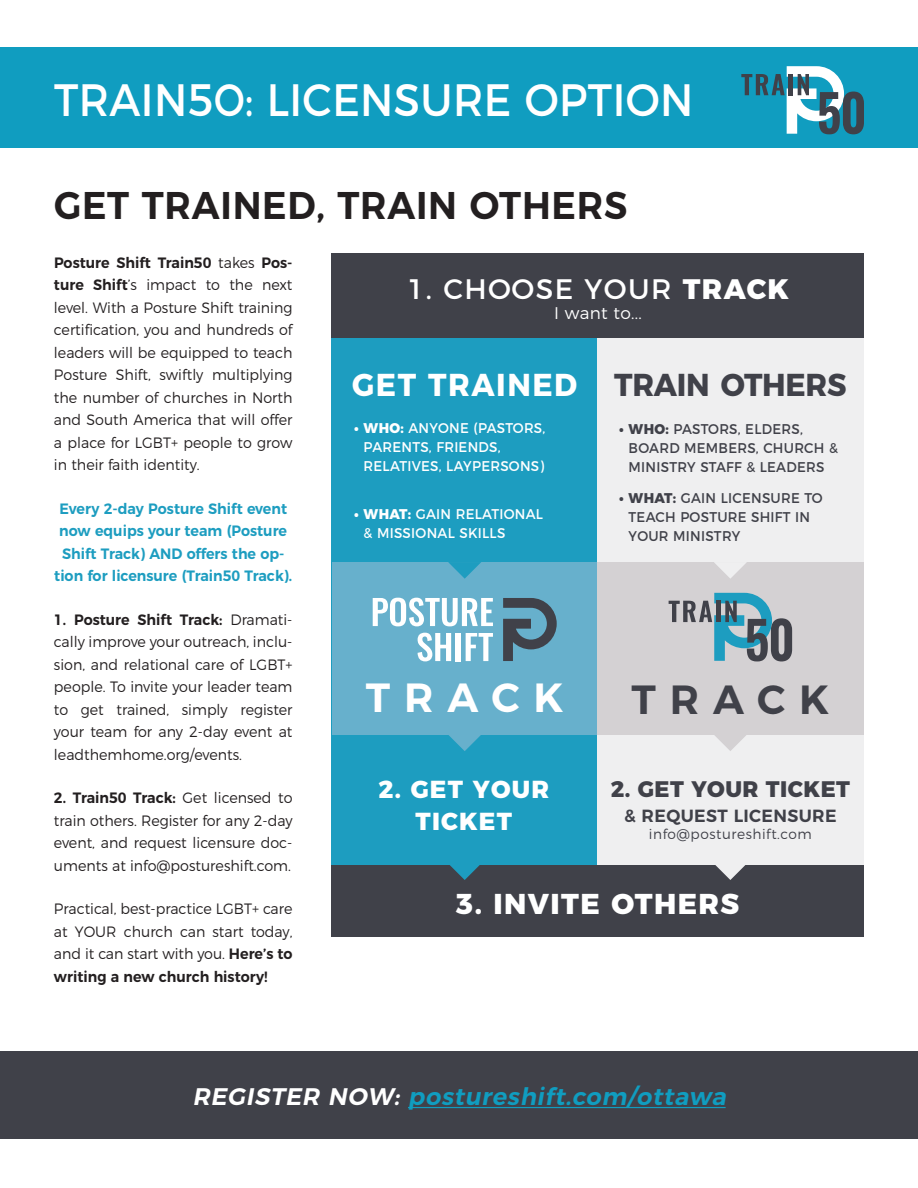
<style>
.page{position:relative;width:918px;height:1188px;background:#fff}
.page>*{position:absolute;margin:0;border:0;box-sizing:border-box;transform-origin:0 0}
.t1{font:45.3px "Montserrat";letter-spacing:.01em;color:#fff;scale:.93 1}
.t2{font:600 40.8px "Montserrat";letter-spacing:.34em;color:#fff}
.t3{font:600 40.8px "Montserrat";letter-spacing:.34em;color:#404149}
.t4{font:600 38.55px "Montserrat";letter-spacing:.02em;color:#231f20;scale:.95 1}
.t5{font:700 31.65px "Montserrat";letter-spacing:-.01em;color:#404149;scale:.95 1}
.t6{font:700 31.65px "Montserrat";letter-spacing:.05em;color:#fff;scale:.95 1}
.t7{font:800 28.65px "Montserrat";letter-spacing:.05em;color:#fff}
.t8{font:28.2px "Montserrat";letter-spacing:.05em;color:#fff}
.t9{font:800 24.6px/31.8px "Montserrat";letter-spacing:.05em;color:#fff;text-align:center}
.t10{font:italic 600 24px "Montserrat";color:#109dc0}
.t11{font:800 22.5px "Montserrat";letter-spacing:.02em;color:#404149}
.t12{font:600 17.7px "Montserrat";letter-spacing:.02em;color:#404149}
.t13{font:300 16.95px "Montserrat";letter-spacing:.015em;color:#fff}
.t14{font:300 15px/22.5px "Montserrat";color:#231f20;text-align:justify;scale:.95 1}
.t15{font:600 15px/22.5px "Montserrat";color:#1d9dc0;text-align:center;scale:.95 1}
.t16{font:14.1px/18.8px "Montserrat";letter-spacing:.02em;color:#404149;scale:.95 1}
.t17{font:14.1px/18.8px "Montserrat";letter-spacing:.02em;color:#fff;scale:.95 1}
.t18{font:300 13.95px "Montserrat";letter-spacing:.04em;color:#404149}
.s1{font-weight:600}
.s2{font-weight:800}
.s3{color:#fff}
</style>
<div class="page">
<div style="left:0;top:47px;width:918px;height:101px;background:#109dc0"></div>
<div style="left:0;top:1052px;width:918px;height:87px;background:#404149"></div>
<hr style="left:408px;top:1107px;width:318px;height:1px;background:#109dc0">
<div style="left:332px;top:338px;width:265px;height:588px;background:#1d9dc0"></div>
<div style="left:597px;top:338px;width:267px;height:588px;background:#efeff0"></div>
<div style="left:331px;top:253px;width:533px;height:85px;background:#404149"></div>
<div style="left:597px;top:563px;width:267px;height:172px;background:#d4d1d3"></div>
<div style="left:332px;top:563px;width:265px;height:172px;background:#67b0cc"></div>
<svg style="left:373px;top:598px;width:120px;height:28px"></svg>
<svg style="left:418px;top:633px;width:33px;height:28px"></svg>
<div style="left:456px;top:633px;width:5px;height:28px;background:#fff"></div>
<svg style="left:466px;top:633px;width:27px;height:28px"></svg>
<svg style="left:503px;top:598px;width:54px;height:63px"></svg>
<svg style="left:669px;top:593px;width:123px;height:68px"></svg>
<svg style="left:449px;top:735px;width:32px;height:16px"></svg>
<svg style="left:714px;top:735px;width:32px;height:16px"></svg>
<svg style="left:448px;top:562px;width:33px;height:17px"></svg>
<svg style="left:715px;top:562px;width:32px;height:17px"></svg>
<div style="left:331px;top:865px;width:533px;height:72px;background:#404149"></div>
<svg style="left:450px;top:865px;width:30px;height:15px"></svg>
<svg style="left:715px;top:865px;width:31px;height:15px"></svg>
<svg style="left:741px;top:66px;width:123px;height:68px"></svg>
<h1 class="t1" style="left:54px;top:64px;width:689px">TRAIN5O: LICENSURE OPTION</h1>
<h3 class="t4" style="left:54px;top:174px;width:605px">GET TRAINED, TRAIN OTHERS</h3>
<p class="t14" style="left:54px;top:250px;width:253px"><span class="s1">Posture Shift Train50</span> takes <span class="s1">Pos&shy;ture Shift</span>’s impact to the next level. With a Posture Shift training certification, you and hundreds of leaders will be equipped to teach Posture Shift, swiftly multiplying the number of churches in North and South America that will offer a place for LGBT+ people to grow in their faith identity.</p>
<p class="t15" style="left:54px;top:496px;width:252px">Every 2-day Posture Shift event now equips your team (Posture<br>Shift Track) AND offers the op&shy;tion for licensure (Train50 Track).</p>
<p class="t14" style="left:54px;top:607px;width:253px"><span class="s1">1. Posture Shift Track:</span> Dramati&shy;cally improve your outreach, inclu&shy;sion, and relational care of LGBT+ people. To invite your leader team to get trained, simply register your team for any 2-day event at leadthemhome.org/events.</p>
<p class="t14" style="left:54px;top:785px;width:253px"><span class="s1">2. Train50 Track:</span> Get licensed to train others. Register for any 2-day event, and request licensure doc&shy;uments at info@postureshift.com.</p>
<p class="t14" style="left:54px;top:896px;width:253px">Practical, best-practice LGBT+ care at YOUR church can start today, and it can start with you. <span class="s1">Here’s to writing a new church history!</span></p>
<h3 class="t8" style="left:407px;top:266px;width:384px">1. CHOOSE YOUR <span class="s2">TRACK</span></h3>
<p class="t13" style="left:554px;top:300px;width:89px">I want to...</p>
<h3 class="t5" style="left:614px;top:359px;width:246px">TRAIN OTHERS</h3>
<h3 class="t6" style="left:352px;top:359px;width:239px">GET TRAINED</h3>
<p class="t17" style="left:364px;top:418px;width:193px;text-indent:-10px"><span class="s2">• WHO:</span> ANYONE (PASTORS,<br>PARENTS, FRIENDS,<br>RELATIVES, LAYPERSONS)</p>
<p class="t16" style="left:629px;top:419px;width:222px;text-indent:-10px"><span class="s2">• WHO:</span> PASTORS, ELDERS,<br>BOARD MEMBERS, CHURCH &amp;<br>MINISTRY STAFF &amp; LEADERS</p>
<p class="t17" style="left:364px;top:504px;width:190px;text-indent:-10px"><span class="s2">• WHAT:</span> GAIN RELATIONAL &amp; MISSIONAL SKILLS</p>
<p class="t16" style="left:629px;top:488px;width:206px;text-indent:-10px"><span class="s2">• WHAT:</span> GAIN LICENSURE TO<br>TEACH POSTURE SHIFT IN<br>YOUR MINISTRY</p>
<h2 class="t2" style="left:366px;top:665px;width:199px">TRACK</h2>
<h2 class="t3" style="left:631px;top:666px;width:199px">TRACK</h2>
<h3 class="t9" style="left:378px;top:771px;width:172px">2. GET YOUR<br>TICKET</h3>
<h3 class="t11" style="left:611px;top:770px;width:241px">2. GET YOUR TICKET</h3>
<p class="t12" style="left:624px;top:801px;width:214px">&amp; REQUEST LICENSURE</p>
<p class="t18" style="left:649px;top:823px;width:164px">info@postureshift.com</p>
<h3 class="t7" style="left:456px;top:880px;width:285px">3. INVITE OTHERS</h3>
<h3 class="t10" style="left:192px;top:1077px;width:541px"><span class="s3">REGISTER NOW:</span> postureshift.com/ottawa</h3>
</div>
